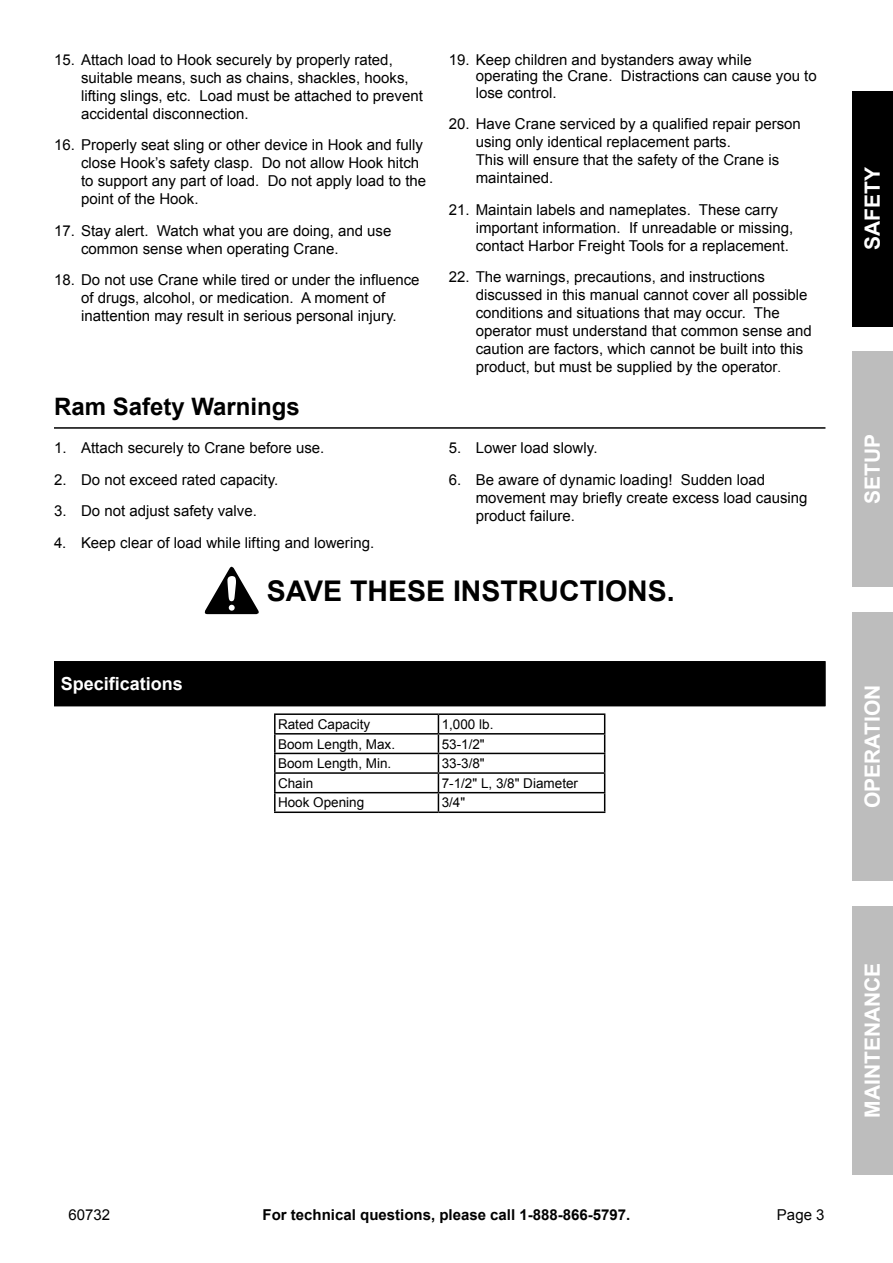
<style>
.page{position:relative;width:893px;height:1263px;background:#fff}
.page>*{position:absolute;margin:0;border:0;box-sizing:border-box;transform-origin:0 0}
.t1{font:700 28.5px "Arial";color:#000}
.Subheading{font:700 24px "Arial";color:#000}
.t2{font:700 21px "Arial";color:#fff}
.Heading{font:700 18px "Arial";color:#fff}
.t3{font:15px/18px "Arial";color:#000}
.t4{font:700 15px "Arial";color:#000}
.Table_Text{font:13.5px "Arial";color:#000}
.s1{font-size:12.75px}
</style>
<div class="page">
<div style="left:852px;top:612px;width:41px;height:269px;background:#bdbdbd"></div>
<div style="left:852px;top:906px;width:41px;height:269px;background:#bdbdbd"></div>
<div style="left:852px;top:352px;width:41px;height:235px;background:#bdbdbd"></div>
<div style="left:852px;top:91px;width:41px;height:236px;background:#000"></div>
<hr style="left:54px;top:427px;width:771px;height:2px;background:#000">
<div style="left:54px;top:661px;width:771px;height:45px;background:#000"></div>
<svg style="left:204px;top:566px;width:55px;height:48px"></svg>
<hr style="left:274px;top:713px;width:164px;height:2px;background:#000">
<hr style="left:438px;top:713px;width:167px;height:2px;background:#000">
<hr style="left:274px;top:733px;width:164px;height:1px;background:#000">
<hr style="left:438px;top:733px;width:167px;height:1px;background:#000">
<hr style="left:274px;top:753px;width:164px;height:1px;background:#000">
<hr style="left:438px;top:753px;width:167px;height:1px;background:#000">
<hr style="left:274px;top:772px;width:164px;height:2px;background:#000">
<hr style="left:438px;top:772px;width:167px;height:2px;background:#000">
<hr style="left:274px;top:792px;width:164px;height:1px;background:#000">
<svg style="left:274px;top:715px;width:2px;height:96px"></svg>
<hr style="left:438px;top:792px;width:167px;height:1px;background:#000">
<svg style="left:438px;top:715px;width:1px;height:96px"></svg>
<svg style="left:604px;top:715px;width:1px;height:96px"></svg>
<hr style="left:274px;top:811px;width:164px;height:2px;background:#000">
<hr style="left:438px;top:811px;width:167px;height:2px;background:#000">
<p class="t3" style="left:81px;top:51px;width:343px;text-indent:-27px">15. Attach load to Hook securely by properly rated, suitable means, such as chains, shackles, hooks, lifting slings, etc. Load must be attached to prevent accidental disconnection.</p>
<p class="t3" style="left:81px;top:136px;width:347px;text-indent:-27px">16. Properly seat sling or other device in Hook and fully close Hook’s safety clasp. Do not allow Hook hitch to support any part of load. Do not apply load to the point of the Hook.</p>
<p class="t3" style="left:81px;top:222px;width:312px;text-indent:-27px">17. Stay alert. Watch what you are doing, and use common sense when operating Crane.</p>
<p class="t3" style="left:54px;top:271px;width:367px;text-align:center">18. Do not use Crane while tired or under the influence of drugs, alcohol, or medication. A moment of inattention may result in serious personal injury.</p>
<p class="Subheading" style="left:54px;top:390px;width:247px">Ram Safety Warnings</p>
<p class="t3" style="left:54px;top:439px;width:272px">1. Attach securely to Crane before use.</p>
<p class="t3" style="left:54px;top:470px;width:226px">2. Do not exceed rated capacity.</p>
<p class="t3" style="left:54px;top:502px;width:204px">3. Do not adjust safety valve.</p>
<p class="t3" style="left:54px;top:533px;width:322px">4. Keep clear of load while lifting and lowering.</p>
<p class="t3" style="left:476px;top:52px;width:342px;line-height:16.5px;text-indent:-27px">19. Keep children and bystanders away while operating the Crane. Distractions can cause you to lose control.</p>
<p class="t3" style="left:476px;top:115px;width:327px;text-indent:-27px">20. Have Crane serviced by a qualified repair person using only identical replacement parts.<br>This will ensure that the safety of the Crane is maintained.</p>
<p class="t3" style="left:476px;top:201px;width:319px;text-indent:-27px">21. Maintain labels and nameplates. These carry important information. If unreadable or missing, contact Harbor Freight Tools for a replacement.</p>
<p class="t3" style="left:476px;top:268px;width:337px;text-indent:-27px">22. The warnings, precautions, and instructions discussed in this manual cannot cover all possible conditions and situations that may occur. The operator must understand that common sense and caution are factors, which cannot be built into this product, but must be supplied by the operator<span class="s1">.</span></p>
<p class="t3" style="left:449px;top:439px;width:150px">5. Lower load slowly.</p>
<p class="t3" style="left:476px;top:470px;width:333px;text-indent:-27px">6. Be aware of dynamic loading! Sudden load movement may briefly create excess load causing product failure.</p>
<p class="Heading" style="left:61px;top:672px;width:124px">Specifications</p>
<p class="t1" style="left:267px;top:572px;width:410px">SAVE THESE INSTRUCTIONS.</p>
<p class="Table_Text" style="left:278px;top:715px;width:94px">Rated Capacity</p>
<p class="Table_Text" style="left:442px;top:715px;width:53px">1,000 lb.</p>
<p class="Table_Text" style="left:278px;top:735px;width:119px">Boom Length, Max.</p>
<p class="Table_Text" style="left:442px;top:735px;width:45px">53-1/2"</p>
<p class="Table_Text" style="left:278px;top:754px;width:115px">Boom Length, Min.</p>
<p class="Table_Text" style="left:442px;top:754px;width:45px">33-3/8"</p>
<p class="Table_Text" style="left:278px;top:774px;width:37px">Chain</p>
<p class="Table_Text" style="left:442px;top:774px;width:138px">7-1/2" L, 3/8" Diameter</p>
<p class="Table_Text" style="left:278px;top:794px;width:88px">Hook Opening</p>
<p class="Table_Text" style="left:442px;top:794px;width:25px">3/4"</p>
<h3 class="t2" style="left:859px;top:250px;width:84px;rotate:-90deg">SAFETY</h3>
<h3 class="t2" style="left:859px;top:504px;width:72px;rotate:-90deg">SETUP</h3>
<h3 class="t2" style="left:859px;top:808px;width:125px;rotate:-90deg">OPERATION</h3>
<p class="t3" style="left:68px;top:1206px;width:43px">60732</p>
<p class="t4" style="left:263px;top:1205px;width:369px">For technical questions, please call 1-888-866-5797.</p>
<p class="t3" style="left:777px;top:1206px;width:49px">Page 3</p>
<h3 class="t2" style="left:859px;top:1118px;width:157px;rotate:-90deg">MAINTENANCE</h3>
</div>
